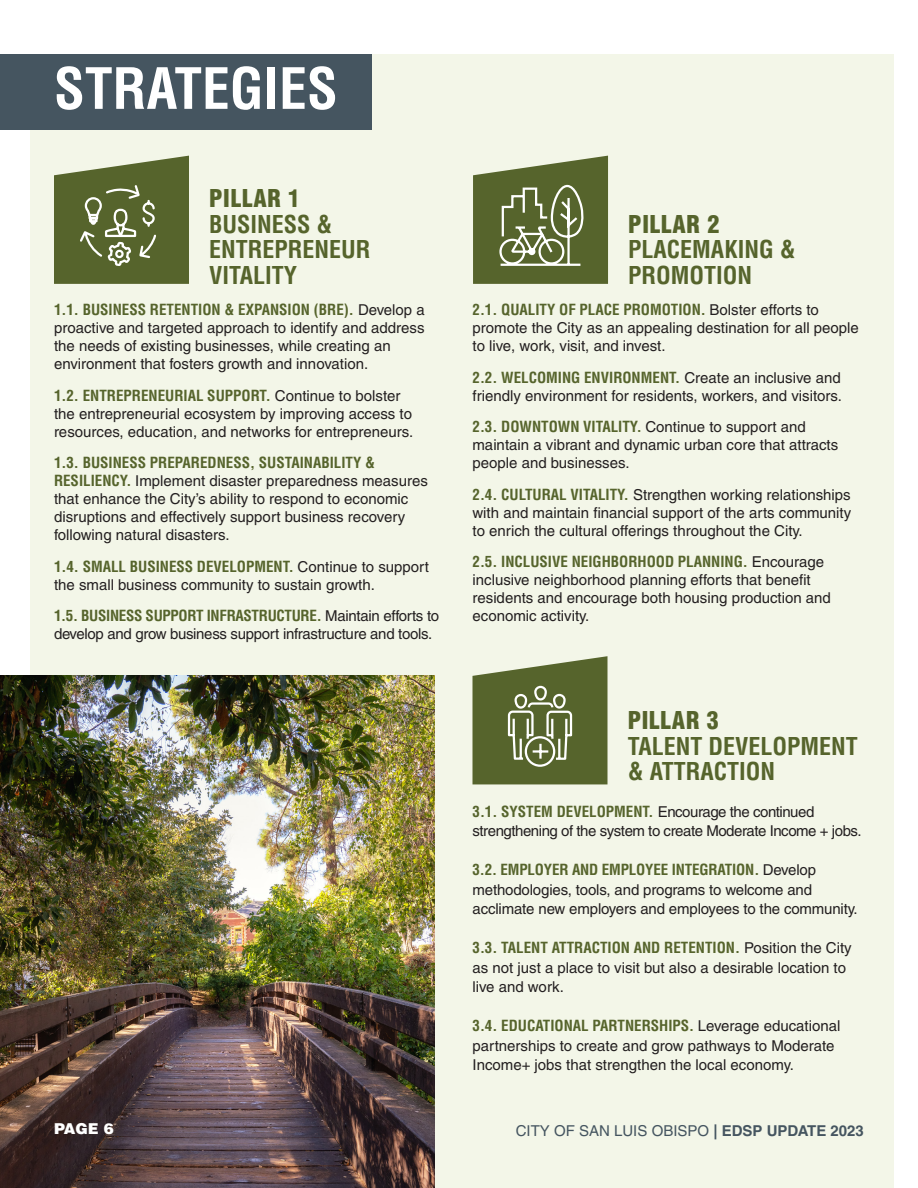
<style>
.page{position:relative;width:918px;height:1188px;background:#fff}
.page>*{position:absolute;margin:0;border:0;box-sizing:border-box;transform-origin:0 0}
.Heading_1_Teal{font:700 condensed 55.5px "Helvetica LT Pro";color:#fff}
.Goal_Statement{font:700 condensed 24px/25.5px "Helvetica LT Pro";color:#56642c}
.Body_Text{font:15px/18px "Helvetica LT Pro";color:#231f20}
.Body_Text-2{font:15px/18px "Helvetica LT Pro";letter-spacing:-.02em;color:#231f20}
.Body_Text-3{font:15px/19.5px "Helvetica LT Pro";letter-spacing:-.03em;color:#231f20}
.Body_Text_Off_Grid{font:15px "Helvetica LT Pro";color:#455560}
.Body_Text_Off_Grid-2{font:900 15px "Helvetica LT Pro";color:#fff}
.s1{font-weight:900}
.s2{font-weight:700;font-stretch:condensed;color:#56642c}
.s3{font-weight:700}
</style>
<div class="page">
<div style="left:30px;top:54px;width:864px;height:1134px;background:#f3f6e8"></div>
<img style="left:0;top:675px;width:434px;height:513px">
<div style="left:0;top:54px;width:372px;height:76px;background:#455560"></div>
<svg style="left:54px;top:156px;width:135px;height:128px;background:#6c7847"></svg>
<svg style="left:473px;top:156px;width:135px;height:128px;background:#717d4e"></svg>
<svg style="left:472px;top:656px;width:136px;height:128px;background:#717d4d"></svg>
<p class="Heading_1_Teal" style="left:54px;top:52px;width:285px">STRATEGIES</p>
<p class="Goal_Statement" style="left:209px;top:185px;width:163px"><span class="s1">PILLAR 1<br></span>BUSINESS &amp;<br>ENTREPRENEUR<br>VITALITY</p>
<p class="Body_Text" style="left:54px;top:301px;width:372px"><span class="s2">1.1. BUSINESS RETENTION &amp; EXPANSION (BRE).</span> Develop a proactive and targeted approach to identify and address the needs of existing businesses, while creating an environment that fosters growth and innovation.</p>
<p class="Body_Text" style="left:54px;top:386px;width:361px"><span class="s2">1.2. ENTREPRENEURIAL SUPPORT.</span> Continue to bolster the entrepreneurial ecosystem by improving access to resources, education, and networks for entrepreneurs.</p>
<p class="Body_Text" style="left:54px;top:454px;width:375px"><span class="s2">1.3. BUSINESS PREPAREDNESS, SUSTAINABILITY &amp; RESILIENCY.</span> Implement disaster preparedness measures that enhance the City’s ability to respond to economic disruptions and effectively support business recovery following natural disasters.</p>
<p class="Body_Text" style="left:54px;top:557px;width:377px"><span class="s2">1.4. SMALL BUSINESS DEVELOPMENT.</span> Continue to support the small business community to sustain growth.</p>
<p class="Body_Text-2" style="left:54px;top:607px;width:387px"><span class="s2">1.5. BUSINESS SUPPORT INFRASTRUCTURE.</span> Maintain efforts to develop and grow business support infrastructure and tools.</p>
<p class="Goal_Statement" style="left:628px;top:210px;width:169px"><span class="s1">PILLAR 2<br></span>PLACEMAKING &amp;<br>PROMOTION</p>
<p class="Body_Text" style="left:472px;top:301px;width:388px"><span class="s2">2.1. QUALITY OF PLACE PROMOTION.</span> Bolster efforts to promote the City as an appealing destination for all people to live, work, visit, and invest.</p>
<p class="Body_Text" style="left:472px;top:368px;width:371px"><span class="s2">2.2. WELCOMING ENVIRONMENT.</span> Create an inclusive and friendly environment for residents, workers, and visitors.</p>
<p class="Body_Text" style="left:472px;top:418px;width:367px"><span class="s2">2.3. DOWNTOWN VITALITY.</span> Continue to support and maintain a vibrant and dynamic urban core that attracts people and businesses.</p>
<p class="Body_Text" style="left:472px;top:485px;width:380px;text-align:justify"><span class="s2">2.4. CULTURAL VITALITY.</span> Strengthen working relationships with and maintain financial support of the arts community to enrich the cultural offerings throughout the City.</p>
<p class="Body_Text" style="left:472px;top:553px;width:360px"><span class="s2">2.5. INCLUSIVE NEIGHBORHOOD PLANNING.</span> Encourage inclusive neighborhood planning efforts that benefit residents and encourage both housing production and economic activity.</p>
<p class="Goal_Statement" style="left:628px;top:707px;width:232px"><span class="s1">PILLAR 3<br></span>TALENT DEVELOPMENT &amp; ATTRACTION</p>
<p class="Body_Text-3" style="left:472px;top:802px;width:391px"><span class="s2">3.1. SYSTEM DEVELOPMENT.</span> Encourage the continued strengthening of the system to create Moderate Income + jobs.</p>
<p class="Body_Text" style="left:472px;top:860px;width:387px;line-height:19.5px"><span class="s2">3.2. EMPLOYER AND EMPLOYEE INTEGRATION.</span> Develop methodologies, tools, and programs to welcome and acclimate new employers and employees to the community.</p>
<p class="Body_Text" style="left:472px;top:938px;width:381px;line-height:19.5px"><span class="s2">3.3. TALENT ATTRACTION AND RETENTION.</span> Position the City as not just a place to visit but also a desirable location to live and work.</p>
<p class="Body_Text" style="left:472px;top:1016px;width:369px;line-height:19.5px"><span class="s2">3.4. EDUCATIONAL PARTNERSHIPS.</span> Leverage educational partnerships to create and grow pathways to Moderate<br>Income+ jobs that strengthen the local economy.</p>
<p class="Body_Text_Off_Grid-2" style="left:54px;top:1119px;width:61px">PAGE 6</p>
<p class="Body_Text_Off_Grid" style="left:516px;top:1122px;width:350px">CITY OF SAN LUIS OBISPO <span class="s3">| EDSP UPDATE 2023</span></p>
</div>
